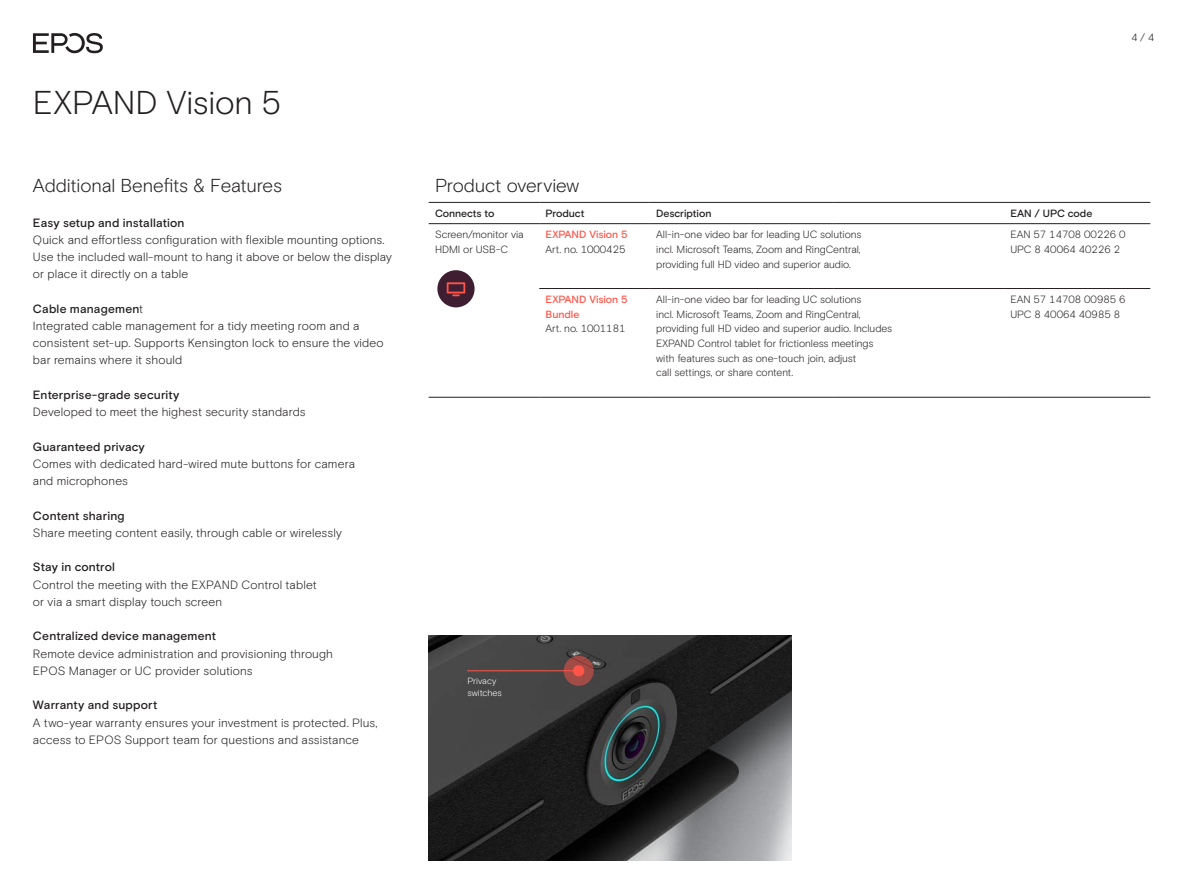
<style>
.page{position:relative;width:1187px;height:893px;background:#fff}
.page>*{position:absolute;margin:0;border:0;box-sizing:border-box;transform-origin:0 0}
.t1{font:300 33px "EPOS Basis";letter-spacing:-.005em;color:#231f20}
.t2{font:300 18.75px "EPOS Basis";letter-spacing:-.01em;color:#231f20}
.t3{font:300 12px/17.2px "EPOS Basis";letter-spacing:.01em;color:#231f20}
.t4{font:500 12px "EPOS Basis";letter-spacing:.015em;color:#231f20}
.t5{font:300 10.5px/14.7px "EPOS Basis";color:#231f20}
.t6{font:500 10.5px "EPOS Basis";letter-spacing:-.005em;color:#231f20}
.t7{font:500 10.5px/14.7px "EPOS Basis";color:#ff5549}
.t8{font:300 9px/12px "EPOS Basis";letter-spacing:-.005em;color:#fff}
.s1{font-weight:500}
</style>
<div class="page">
<img style="left:428px;top:636px;width:363px;height:224px">
<svg style="left:563px;top:656px;width:30px;height:30px"></svg>
<div style="left:573px;top:665px;width:11px;height:11px;background:#ff5549;border-radius:50%"></div>
<hr style="left:467px;top:670px;width:111px;height:1px;background:#ff5549">
<hr style="left:539px;top:223px;width:110px;height:1px;background:#231f20">
<hr style="left:1003px;top:223px;width:147px;height:1px;background:#231f20">
<hr style="left:539px;top:288px;width:110px;height:1px;background:#231f20">
<hr style="left:1003px;top:288px;width:147px;height:1px;background:#231f20">
<hr style="left:649px;top:202px;width:184px;height:1px;background:#231f20">
<hr style="left:833px;top:202px;width:170px;height:1px;background:#231f20">
<hr style="left:1003px;top:202px;width:147px;height:1px;background:#231f20">
<hr style="left:428px;top:202px;width:111px;height:1px;background:#231f20">
<hr style="left:539px;top:202px;width:110px;height:1px;background:#231f20">
<hr style="left:539px;top:397px;width:110px;height:1px;background:#231f20">
<hr style="left:1003px;top:397px;width:147px;height:1px;background:#231f20">
<hr style="left:428px;top:223px;width:111px;height:1px;background:#231f20">
<hr style="left:428px;top:397px;width:111px;height:1px;background:#231f20">
<hr style="left:649px;top:397px;width:184px;height:1px;background:#231f20">
<hr style="left:833px;top:397px;width:170px;height:1px;background:#231f20">
<hr style="left:649px;top:223px;width:184px;height:1px;background:#231f20">
<hr style="left:833px;top:223px;width:170px;height:1px;background:#231f20">
<hr style="left:649px;top:288px;width:184px;height:1px;background:#231f20">
<hr style="left:833px;top:288px;width:170px;height:1px;background:#231f20">
<div style="left:437px;top:270px;width:37px;height:37px;background:#3f1e31;border-radius:50%"></div>
<svg style="left:446px;top:282px;width:19px;height:14px"></svg>
<svg style="left:33px;top:33px;width:70px;height:20px"></svg>
<h1 class="t1" style="left:33px;top:90px;width:250px">EXPAND Vision 5</h1>
<h2 class="t2" style="left:33px;top:178px;width:250px">Additional Benefits &amp; Features</h2>
<p class="t4" style="left:33px;top:218px;width:153px">Easy setup and installation</p>
<p class="t3" style="left:33px;top:232px;width:360px">Quick and effortless configuration with flexible mounting options.<br>Use the included wall-mount to hang it above or below the display or place it directly on a table</p>
<p class="t3" style="left:33px;top:301px;width:352px"><span class="s1">Cable managemen</span>t<br>Integrated cable management for a tidy meeting room and a consistent set-up. Supports Kensington lock to ensure the video bar remains where it should</p>
<p class="t4" style="left:33px;top:390px;width:148px">Enterprise-grade security</p>
<p class="t3" style="left:33px;top:404px;width:274px">Developed to meet the highest security standards</p>
<p class="t4" style="left:33px;top:442px;width:113px">Guaranteed privacy</p>
<p class="t3" style="left:33px;top:456px;width:323px">Comes with dedicated hard-wired mute buttons for camera and microphones</p>
<p class="t4" style="left:33px;top:511px;width:93px">Content sharing</p>
<p class="t3" style="left:33px;top:525px;width:310px">Share meeting content easily, through cable or wirelessly</p>
<p class="t4" style="left:33px;top:562px;width:84px">Stay in control</p>
<p class="t3" style="left:33px;top:577px;width:285px">Control the meeting with the EXPAND Control tablet or via a smart display touch screen</p>
<p class="t4" style="left:33px;top:631px;width:185px">Centralized device management</p>
<p class="t3" style="left:33px;top:646px;width:301px">Remote device administration and provisioning through<br>EPOS Manager or UC provider solutions</p>
<p class="t4" style="left:33px;top:700px;width:126px">Warranty and support</p>
<p class="t3" style="left:33px;top:715px;width:346px">A two-year warranty ensures your investment is protected. Plus, access to EPOS Support team for questions and assistance</p>
<p class="t5" style="left:1131px;top:31px;width:24px">4 / 4</p>
<h2 class="t2" style="left:435px;top:178px;width:146px">Product overview</h2>
<p class="t6" style="left:435px;top:209px;width:61px">Connects to</p>
<p class="t6" style="left:545px;top:209px;width:40px">Product</p>
<p class="t6" style="left:656px;top:209px;width:57px">Description</p>
<p class="t6" style="left:1010px;top:209px;width:83px">EAN / UPC code</p>
<p class="t5" style="left:435px;top:228px;width:90px">Screen/monitor via<br>HDMI or USB-C</p>
<p class="t7" style="left:545px;top:228px;width:84px">EXPAND Vision 5</p>
<p class="t5" style="left:656px;top:228px;width:207px;text-align:justify">All-in-one video bar for leading UC solutions incl. Microsoft Teams, Zoom and RingCentral, providing full HD video and superior audio.</p>
<p class="t5" style="left:1010px;top:228px;width:117px">EAN 57 14708 00226 0<br>UPC 8 40064 40226 2</p>
<p class="t5" style="left:545px;top:243px;width:81px">Art. no. 1000425</p>
<p class="t7" style="left:545px;top:293px;width:84px">EXPAND Vision 5<br>Bundle</p>
<p class="t5" style="left:545px;top:322px;width:81px">Art. no. 1001181</p>
<p class="t5" style="left:656px;top:293px;width:237px">All-in-one video bar for leading UC solutions<br>incl. Microsoft Teams, Zoom and RingCentral, providing full HD video and superior audio. Includes EXPAND Control tablet for frictionless meetings with features such as one-touch join, adjust<br>call settings, or share content.</p>
<p class="t5" style="left:1010px;top:293px;width:117px">EAN 57 14708 00985 6<br>UPC 8 40064 40985 8</p>
<p class="t8" style="left:467px;top:676px;width:36px">Privacy switches</p>
</div>
